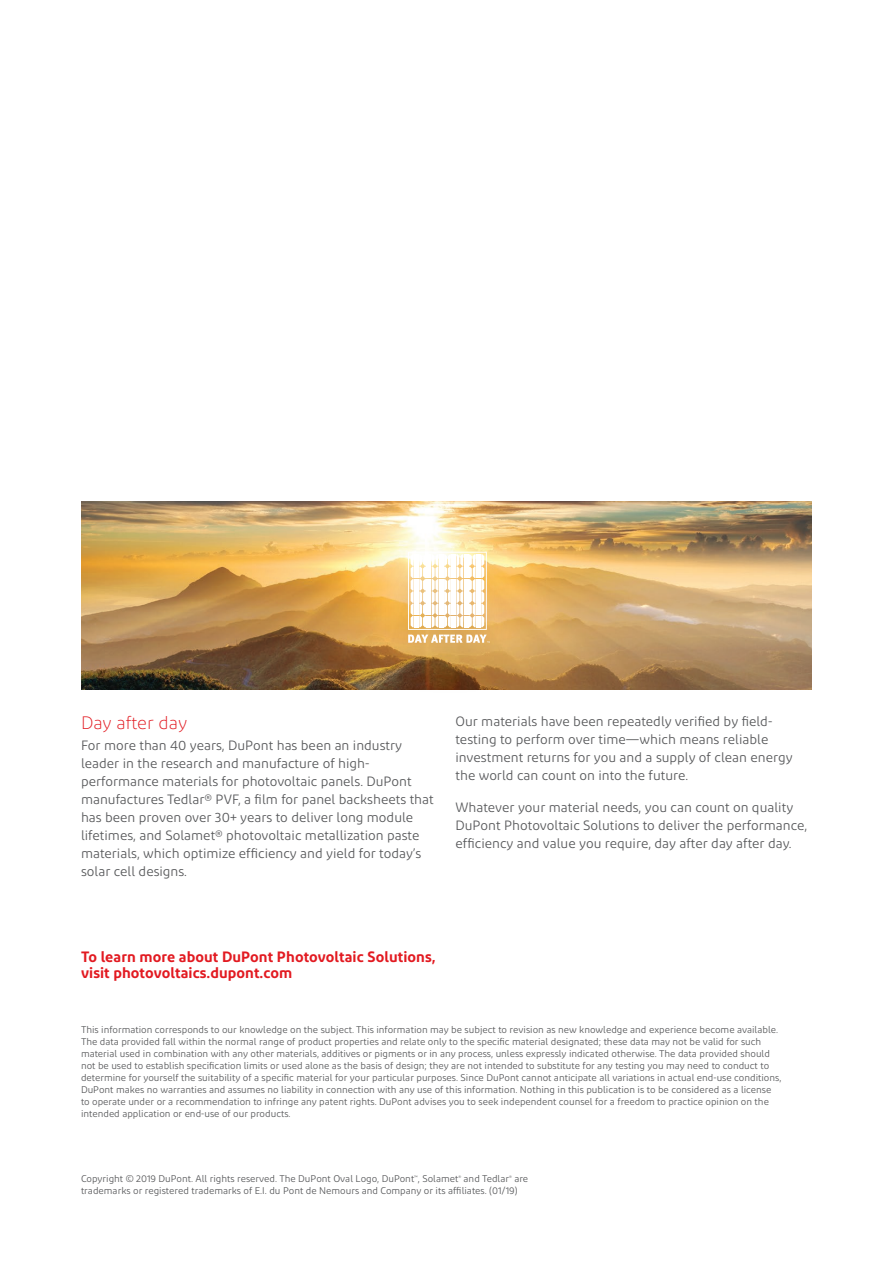
<style>
.page{position:relative;width:893px;height:1263px;background:#fff}
.page>*{position:absolute;margin:0;border:0;box-sizing:border-box;transform-origin:0 0}
.Subhead_small_-_red{font:300 18px "Diodrum";color:#e21a21}
.CTA{font:600 15px/16.5px "Diodrum";letter-spacing:.005em;color:#e21a21}
.Body{font:13.5px/18px "Diodrum";color:#57585a}
.Legal{font:9.75px/12px "Diodrum";color:#57585a}
</style>
<div class="page">
<img style="left:81px;top:501px;width:731px;height:189px">
<div style="left:378px;top:549px;width:139px;height:150px;background:#231f20;opacity:.15"></div>
<svg style="left:408px;top:552px;width:82px;height:91px"></svg>
<p class="Subhead_small_-_red" style="left:81px;top:712px;width:108px">Day after day</p>
<p class="Body" style="left:81px;top:736px;width:354px">For more than 40 years, DuPont has been an industry leader in the research and manufacture of high&shy;performance materials for photovoltaic panels. DuPont manufactures Tedlar® PVF, a film for panel backsheets that has been proven over 30+ years to deliver long module lifetimes, and Solamet® photovoltaic metallization paste materials, which optimize efficiency and yield for today’s solar cell designs.</p>
<p class="Body" style="left:455px;top:712px;width:339px">Our materials have been repeatedly verified by field&shy;testing to perform over time—which means reliable investment returns for you and a supply of clean energy the world can count on into the future.</p>
<p class="Body" style="left:455px;top:797px;width:353px">Whatever your material needs, you can count on quality<br>DuPont Photovoltaic Solutions to deliver the performance, efficiency and value you require, day after day after day.</p>
<p class="CTA" style="left:81px;top:948px;width:356px">To learn more about DuPont Photovoltaic Solutions, visit photovoltaics.dupont.com</p>
<p class="Legal" style="left:81px;top:1024px;width:702px">This information corresponds to our knowledge on the subject. This information may be subject to revision as new knowledge and experience become available.<br>The data provided fall within the normal range of product properties and relate only to the specific material designated; these data may not be valid for such material used in combination with any other materials, additives or pigments or in any process, unless expressly indicated otherwise. The data provided should not be used to establish specification limits or used alone as the basis of design; they are not intended to substitute for any testing you may need to conduct to determine for yourself the suitability of a specific material for your particular purposes. Since DuPont cannot anticipate all variations in actual end-use conditions, DuPont makes no warranties and assumes no liability in connection with any use of this information. Nothing in this publication is to be considered as a license to operate under or a recommendation to infringe any patent rights. DuPont advises you to seek independent counsel for a freedom to practice opinion on the intended application or end-use of our products.</p>
<p class="Legal" style="left:81px;top:1172px;width:449px">Copyright © 2019 DuPont. All rights reserved. The DuPont Oval Logo, DuPont<sup>™</sup>, Solamet<sup>®</sup> and Tedlar<sup>®</sup> are trademarks or registered trademarks of E.I. du Pont de Nemours and Company or its affiliates. (01/19)</p>
</div>
